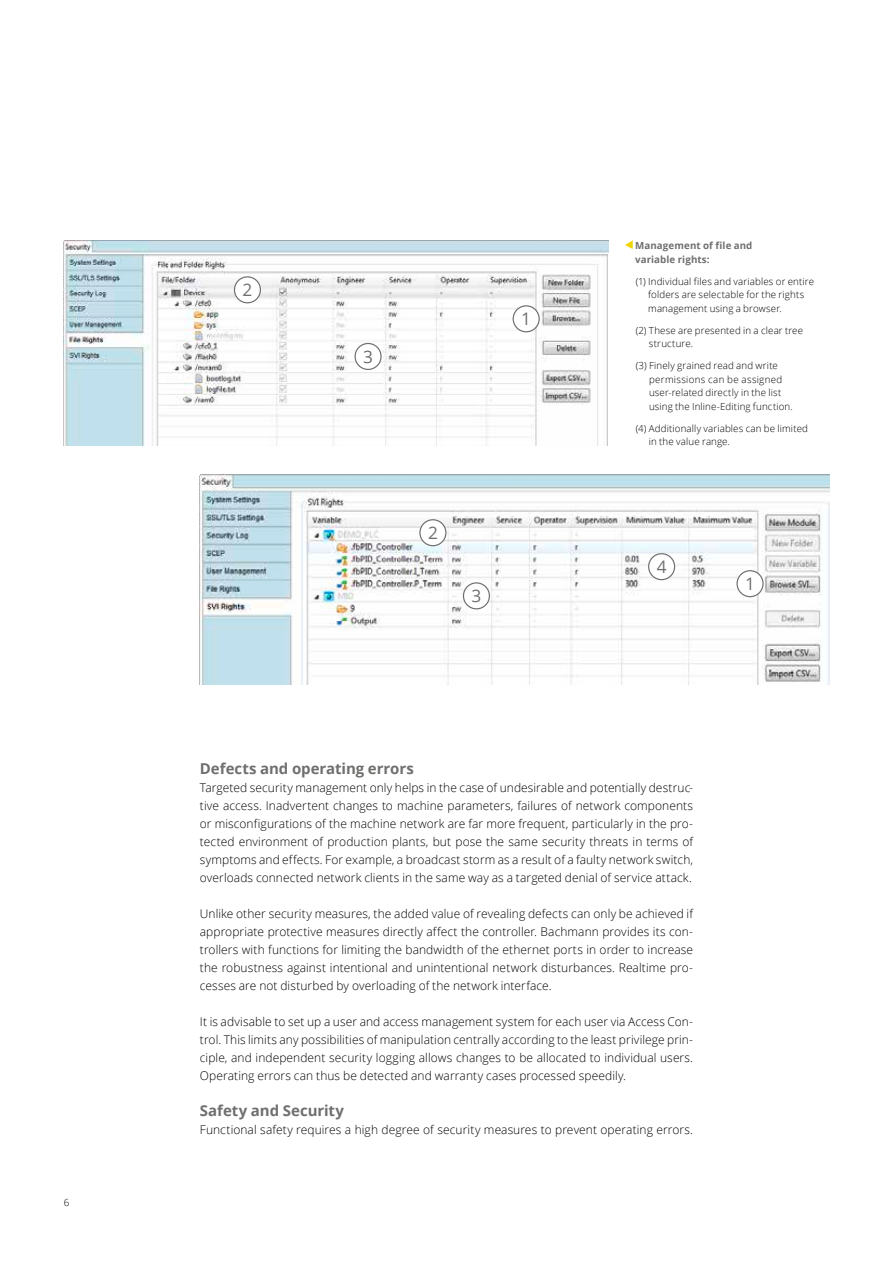
<style>
.page{position:relative;width:893px;height:1263px;background:#fff}
.page>*{position:absolute;margin:0;border:0;box-sizing:border-box;transform-origin:0 0}
.t1{font:17.25px "Open Sans";color:#6f6f6e}
.t2{font:700 15px "Open Sans";color:#6f6f6e}
.t3{font:300 12px/18px "Open Sans";letter-spacing:.005em;color:#000;text-align:justify}
.t4{font:300 9.75px/13.5px "Open Sans";letter-spacing:.015em;color:#000}
.t5{font:700 9.75px/13.5px "Open Sans";letter-spacing:.01em;color:#6f6f6e}
</style>
<div class="page">
<img style="left:200px;top:474px;width:629px;height:211px">
<img style="left:64px;top:240px;width:544px;height:205px">
<svg style="left:625px;top:240px;width:8px;height:9px"></svg>
<div style="left:234px;top:277px;width:26px;height:26px;background:#fff;border-radius:50%"></div>
<div style="left:234px;top:276px;width:27px;height:27px;border:1px solid #6f6f6e;border-radius:50%"></div>
<div style="left:355px;top:343px;width:26px;height:26px;background:#fff;border-radius:50%"></div>
<div style="left:354px;top:343px;width:28px;height:27px;border:1px solid #6f6f6e;border-radius:50%"></div>
<div style="left:513px;top:306px;width:26px;height:26px;background:#fff;border-radius:50%"></div>
<div style="left:513px;top:305px;width:27px;height:27px;border:1px solid #6f6f6e;border-radius:50%"></div>
<div style="left:420px;top:520px;width:26px;height:26px;background:#fff;border-radius:50%"></div>
<div style="left:419px;top:519px;width:27px;height:27px;border:1px solid #6f6f6e;border-radius:50%"></div>
<div style="left:463px;top:583px;width:26px;height:26px;background:#fff;border-radius:50%"></div>
<div style="left:463px;top:582px;width:27px;height:27px;border:1px solid #6f6f6e;border-radius:50%"></div>
<div style="left:649px;top:554px;width:26px;height:26px;background:#fff;border-radius:50%"></div>
<div style="left:648px;top:553px;width:27px;height:27px;border:1px solid #6f6f6e;border-radius:50%"></div>
<div style="left:737px;top:571px;width:26px;height:26px;background:#fff;border-radius:50%"></div>
<div style="left:736px;top:570px;width:28px;height:27px;border:1px solid #6f6f6e;border-radius:50%"></div>
<p class="t4" style="left:64px;top:1195px;width:7px">6</p>
<h1 class="t1" style="left:242px;top:278px;width:11px">2</h1>
<h1 class="t1" style="left:363px;top:345px;width:11px">3</h1>
<h1 class="t1" style="left:521px;top:307px;width:11px">1</h1>
<h1 class="t1" style="left:428px;top:521px;width:11px">2</h1>
<h1 class="t1" style="left:471px;top:584px;width:11px">3</h1>
<p class="t5" style="left:635px;top:239px;width:119px">Management of file and variable rights:</p>
<p class="t4" style="left:648px;top:274px;width:167px;text-indent:-13px">(1) Individual files and variables or entire folders are selectable for the rights management using a browser.</p>
<p class="t4" style="left:649px;top:323px;width:156px;text-indent:-13px">(2) These are presented in a clear tree structure.</p>
<p class="t4" style="left:649px;top:359px;width:145px;text-indent:-13px">(3) Finely grained read and write permissions can be assigned user-related directly in the list using the Inline-Editing function.</p>
<p class="t4" style="left:649px;top:421px;width:161px;text-indent:-13px">(4) Additionally variables can be limited in the value range.</p>
<h1 class="t1" style="left:657px;top:555px;width:11px">4</h1>
<h1 class="t1" style="left:745px;top:572px;width:11px">1</h1>
<p class="t2" style="left:200px;top:758px;width:215px">Defects and operating errors</p>
<p class="t3" style="left:200px;top:778px;width:495px">Targeted security management only helps in the case of undesirable and potentially destruc&shy;tive access. Inadvertent changes to machine parameters, failures of network components or misconfigurations of the machine network are far more frequent, particularly in the pro&shy;tected environment of production plants, but pose the same security threats in terms of symptoms and effects. For example, a broadcast storm as a result of a faulty network switch, overloads connected network clients in the same way as a targeted denial of service attack.</p>
<p class="t3" style="left:200px;top:904px;width:495px">Unlike other security measures, the added value of revealing defects can only be achieved if appropriate protective measures directly affect the controller. Bachmann provides its con&shy;trollers with functions for limiting the bandwidth of the ethernet ports in order to increase the robustness against intentional and unintentional network disturbances. Realtime pro&shy;cesses are not disturbed by overloading of the network interface.</p>
<p class="t3" style="left:200px;top:1012px;width:495px">It is advisable to set up a user and access management system for each user via Access Con&shy;trol. This limits any possibilities of manipulation centrally according to the least privilege prin&shy;ciple, and independent security logging allows changes to be allocated to individual users.<br>Operating errors can thus be detected and warranty cases processed speedily.</p>
<p class="t2" style="left:200px;top:1100px;width:146px">Safety and Security</p>
<p class="t3" style="left:200px;top:1120px;width:495px">Functional safety requires a high degree of security measures to prevent operating errors.</p>
</div>
